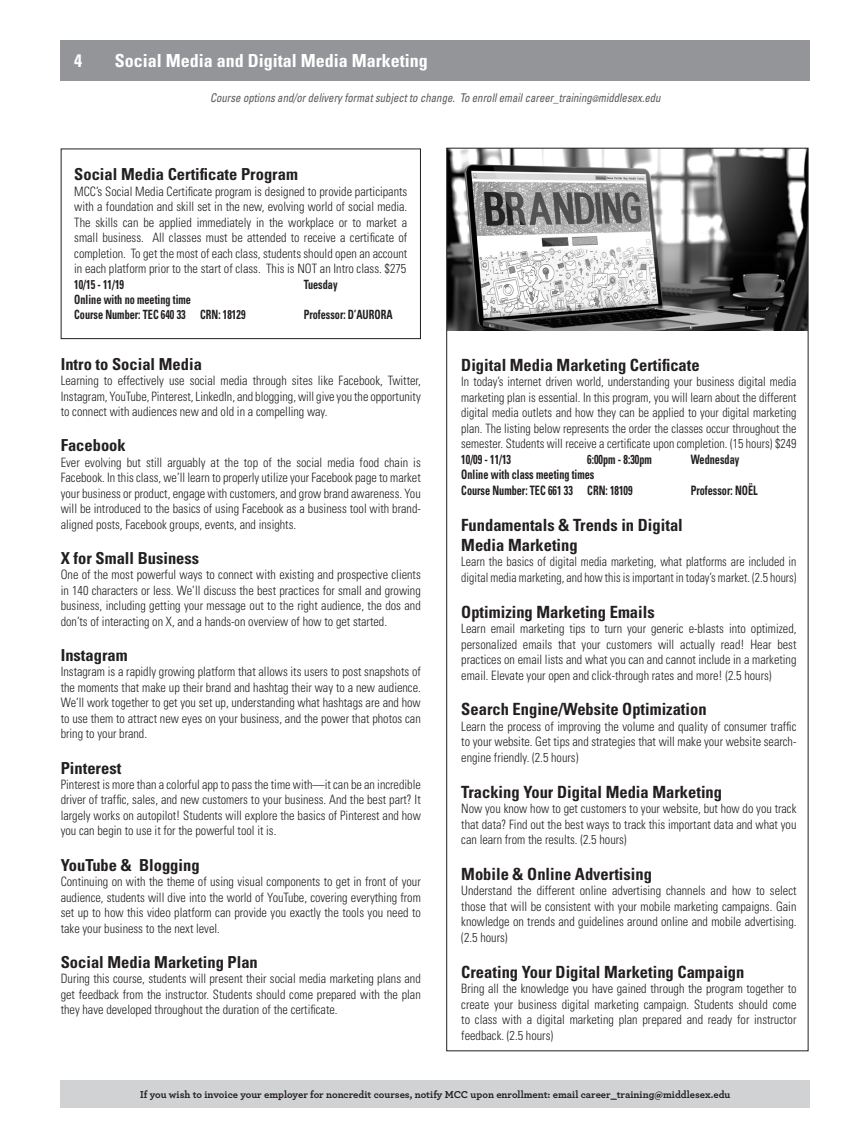
<style>
.page{position:relative;width:864px;height:1148px;background:#fff}
.page>*{position:absolute;margin:0;border:0;box-sizing:border-box;transform-origin:0 0}
.t1{font:700 condensed 18px "Univers LT Std";color:#fff}
.FA2024-NC-TITLE{font:700 condensed 16.8px/20.1px "Univers LT Std";color:#231f20}
.FA2024-NC-TITLE-2{font:700 condensed 16.5px "Univers LT Std";color:#231f20}
.FA2024-NC-DTP{font:700 condensed 13.05px "Univers LT Std";color:#231f20;scale:.79 1}
.FA2024-NC-BODY{font:300 condensed 12.9px/15.5px "Univers LT Std";color:#231f20;text-align:justify;scale:.95 1}
.FA2024-NC-BODY-2{font:300 condensed 12.9px/15.5px "Univers LT Std";color:#231f20;text-align:justify;scale:.93 1}
.FA2024-NC-BODY-3{font:300 condensed 12.9px/15.5px "Univers LT Std";color:#231f20;scale:.92 1}
.FA2024-NC-DTP-2{font:700 condensed 12.75px "Univers LT Std";color:#231f20;scale:.8 1}
.F2017-early_morning{font:italic condensed 12px "Univers LT Std";color:#57585a;scale:.9 1}
.t2{font:700 10.5px "Archer Pro";color:#231f20}
.s1{font-size:9px}
</style>
<div class="page">
<div style="left:61px;top:1080px;width:749px;height:27px;background:#d1d2d4"></div>
<div style="left:61px;top:40px;width:749px;height:41px;background:#939598"></div>
<div style="left:61px;top:148px;width:360px;height:191px;border:1px solid #231f20"></div>
<img style="left:448px;top:150px;width:358px;height:180px">
<p class="t1" style="left:74px;top:50px;width:9px">4</p>
<p class="t1" style="left:115px;top:50px;width:315px">Social Media and Digital Media Marketing</p>
<p class="F2017-early_morning" style="left:210px;top:90px;width:502px">Course options and/or delivery format subject to change. To enroll email career_training<span class="s1">@</span>middlesex.edu</p>
<p class="FA2024-NC-TITLE-2" style="left:74px;top:164px;width:225px">Social Media Certificate Program</p>
<p class="FA2024-NC-BODY" style="left:74px;top:183px;width:352px">MCC’s Social Media Certificate program is designed to provide participants with a foundation and skill set in the new, evolving world of social media.<br>The skills can be applied immediately in the workplace or to market a small business. All classes must be attended to receive a certificate of completion. To get the most of each class, students should open an account in each platform prior to the start of class. This is NOT an Intro class. $275</p>
<p class="FA2024-NC-DTP-2" style="left:74px;top:276px;width:64px">10/15 - 11/19</p>
<p class="FA2024-NC-DTP-2" style="left:304px;top:276px;width:44px">Tuesday</p>
<p class="FA2024-NC-DTP-2" style="left:74px;top:291px;width:147px">Online with no meeting time</p>
<p class="FA2024-NC-DTP-2" style="left:74px;top:307px;width:216px">Course Number: TEC 640 33 CRN: 18129</p>
<p class="FA2024-NC-DTP-2" style="left:304px;top:307px;width:113px">Professor: D’AURORA</p>
<p class="FA2024-NC-TITLE-2" style="left:61px;top:353px;width:143px">Intro to Social Media</p>
<p class="FA2024-NC-BODY" style="left:61px;top:373px;width:380px">Learning to effectively use social media through sites like Facebook, Twitter, Instagram, YouTube, Pinterest, LinkedIn, and blogging, will give you the opportunity to connect with audiences new and old in a compelling way.</p>
<p class="FA2024-NC-TITLE-2" style="left:61px;top:435px;width:67px">Facebook</p>
<p class="FA2024-NC-BODY" style="left:61px;top:454px;width:381px">Ever evolving but still arguably at the top of the social media food chain is Facebook. In this class, we’ll learn to properly utilize your Facebook page to market your business or product, engage with customers, and grow brand awareness. You will be introduced to the basics of using Facebook as a business tool with brand&shy;aligned posts, Facebook groups, events, and insights.</p>
<p class="FA2024-NC-TITLE-2" style="left:61px;top:548px;width:140px">X for Small Business</p>
<p class="FA2024-NC-BODY" style="left:61px;top:567px;width:381px">One of the most powerful ways to connect with existing and prospective clients in 140 characters or less. We’ll discuss the best practices for small and growing business, including getting your message out to the right audience, the dos and don’ts of interacting on X, and a hands-on overview of how to get started.</p>
<p class="FA2024-NC-TITLE-2" style="left:61px;top:645px;width:68px">Instagram</p>
<p class="FA2024-NC-BODY" style="left:61px;top:664px;width:381px">Instagram is a rapidly growing platform that allows its users to post snapshots of the moments that make up their brand and hashtag their way to a new audience.<br>We’ll work together to get you set up, understanding what hashtags are and how to use them to attract new eyes on your business, and the power that photos can bring to your brand.</p>
<p class="FA2024-NC-TITLE-2" style="left:61px;top:757px;width:62px">Pinterest</p>
<p class="FA2024-NC-BODY" style="left:61px;top:776px;width:381px">Pinterest is more than a colorful app to pass the time with—it can be an incredible driver of traffic, sales, and new customers to your business. And the best part? It largely works on autopilot! Students will explore the basics of Pinterest and how you can begin to use it for the powerful tool it is.</p>
<p class="FA2024-NC-TITLE-2" style="left:61px;top:854px;width:140px">YouTube &amp; Blogging</p>
<p class="FA2024-NC-BODY" style="left:61px;top:873px;width:381px">Continuing on with the theme of using visual components to get in front of your audience, students will dive into the world of YouTube, covering everything from set up to how this video platform can provide you exactly the tools you need to take your business to the next level.</p>
<p class="FA2024-NC-TITLE-2" style="left:61px;top:951px;width:199px">Social Media Marketing Plan</p>
<p class="FA2024-NC-BODY" style="left:61px;top:970px;width:381px">During this course, students will present their social media marketing plans and get feedback from the instructor. Students should come prepared with the plan they have developed throughout the duration of the certificate.</p>
<p class="FA2024-NC-TITLE" style="left:461px;top:354px;width:240px">Digital Media Marketing Certificate</p>
<p class="FA2024-NC-BODY-2" style="left:461px;top:374px;width:362px">In today’s internet driven world, understanding your business digital media marketing plan is essential. In this program, you will learn about the different digital media outlets and how they can be applied to your digital marketing plan. The listing below represents the order the classes occur throughout the semester. Students will receive a certificate upon completion. (15 hours) $249</p>
<p class="FA2024-NC-DTP" style="left:461px;top:451px;width:65px">10/09 - 11/13</p>
<p class="FA2024-NC-DTP" style="left:587px;top:451px;width:83px">6:00pm - 8:30pm</p>
<p class="FA2024-NC-DTP" style="left:691px;top:451px;width:63px">Wednesday</p>
<p class="FA2024-NC-DTP" style="left:461px;top:466px;width:170px">Online with class meeting times</p>
<p class="FA2024-NC-DTP" style="left:461px;top:482px;width:218px">Course Number: TEC 661 33 CRN: 18109</p>
<p class="FA2024-NC-DTP" style="left:691px;top:482px;width:86px">Professor: NOËL</p>
<p class="FA2024-NC-TITLE" style="left:461px;top:514px;width:223px">Fundamentals &amp; Trends in Digital<br>Media Marketing</p>
<p class="FA2024-NC-BODY-3" style="left:461px;top:554px;width:366px">Learn the basics of digital media marketing, what platforms are included in digital media marketing, and how this is important in today’s market. (2.5 hours)</p>
<p class="FA2024-NC-TITLE" style="left:461px;top:601px;width:195px">Optimizing Marketing Emails</p>
<p class="FA2024-NC-BODY" style="left:461px;top:621px;width:354px">Learn email marketing tips to turn your generic e-blasts into optimized, personalized emails that your customers will actually read! Hear best practices on email lists and what you can and cannot include in a marketing email. Elevate your open and click-through rates and more! (2.5 hours)</p>
<p class="FA2024-NC-TITLE" style="left:461px;top:699px;width:247px">Search Engine/Website Optimization</p>
<p class="FA2024-NC-BODY" style="left:461px;top:718px;width:354px">Learn the process of improving the volume and quality of consumer traffic to your website. Get tips and strategies that will make your website search&shy;engine friendly. (2.5 hours)</p>
<p class="FA2024-NC-TITLE" style="left:461px;top:781px;width:262px">Tracking Your Digital Media Marketing</p>
<p class="FA2024-NC-BODY" style="left:461px;top:800px;width:354px">Now you know how to get customers to your website, but how do you track that data? Find out the best ways to track this important data and what you can learn from the results. (2.5 hours)</p>
<p class="FA2024-NC-TITLE" style="left:461px;top:863px;width:192px">Mobile &amp; Online Advertising</p>
<p class="FA2024-NC-BODY" style="left:461px;top:883px;width:354px">Understand the different online advertising channels and how to select those that will be consistent with your mobile marketing campaigns. Gain knowledge on trends and guidelines around online and mobile advertising. (2.5 hours)</p>
<p class="FA2024-NC-TITLE" style="left:461px;top:961px;width:285px">Creating Your Digital Marketing Campaign</p>
<p class="FA2024-NC-BODY" style="left:461px;top:980px;width:354px">Bring all the knowledge you have gained through the program together to create your business digital marketing campaign. Students should come to class with a digital marketing plan prepared and ready for instructor feedback. (2.5 hours)</p>
<p class="t2" style="left:140px;top:1086px;width:592px">If you wish to invoice your employer for noncredit courses, notify MCC upon enrollment: email career_training@middlesex.edu</p>
</div>
